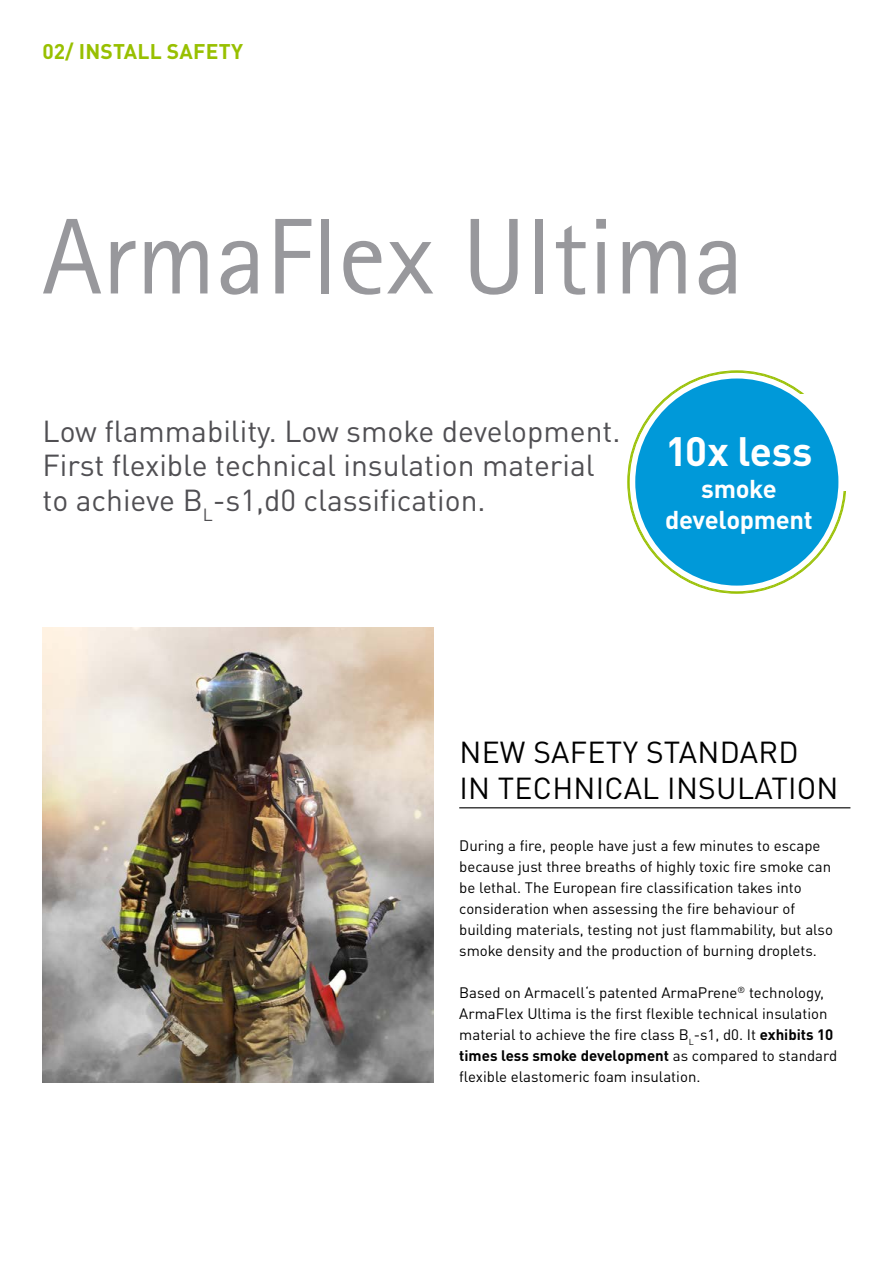
<style>
.page{position:relative;width:893px;height:1263px;background:#fff}
.page>*{position:absolute;margin:0;border:0;box-sizing:border-box;transform-origin:0 0}
.t1{font:108px "Rotis Sans Serif Std";color:#98989c}
.t2{font:700 40.5px "DIN Pro";letter-spacing:-.005em;color:#fff}
.t3{font:30px/34.5px "DIN Pro";color:#504f53}
.t4{font:30px/36px "DIN Pro";letter-spacing:.01em;color:#000}
.t5{font:700 25.5px/31.5px "DIN Pro";letter-spacing:-.015em;color:#fff;text-align:center}
.t6{font:700 21px "DIN Pro";letter-spacing:.01em;color:#98c000}
.t7{font:15px/21px "DIN Pro";color:#000}
.s1{font-weight:700}
</style>
<div class="page">
<svg style="left:628px;top:372px;width:217px;height:220px"></svg>
<div style="left:755px;top:395px;width:95px;height:96px;background:#fff"></div>
<div style="left:635px;top:378px;width:203px;height:208px;background:#0099d9;border-radius:50%"></div>
<img style="left:43px;top:627px;width:391px;height:455px">
<hr style="left:459px;top:807px;width:391px;height:1px;background:#000">
<h3 class="t6" style="left:43px;top:33px;width:202px">02/ INSTALL SAFETY</h3>
<h1 class="t1" style="left:42px;top:193px;width:704px">ArmaFlex Ultima</h1>
<h3 class="t3" style="left:43px;top:411px;width:580px">Low flammability. Low smoke development.<br>First flexible technical insulation material to achieve B<sub>L</sub>-s1,d0 classification.</h3>
<h2 class="t2" style="left:665px;top:418px;width:148px">10x less</h2>
<h3 class="t5" style="left:665px;top:469px;width:149px">smoke development</h3>
<h3 class="t4" style="left:459px;top:731px;width:381px">NEW SAFETY STANDARD<br>IN TECHNICAL INSULATION</h3>
<p class="t7" style="left:459px;top:834px;width:375px">During a fire, people have just a few minutes to escape because just three breaths of highly toxic fire smoke can be lethal. The European fire classification takes into consideration when assessing the fire behaviour of building materials, testing not just flammability, but also smoke density and the production of burning droplets.</p>
<p class="t7" style="left:459px;top:981px;width:379px">Based on Armacell‘s patented ArmaPrene<sup>®</sup> technology, ArmaFlex Ultima is the first flexible technical insulation material to achieve the fire class B<sub>L</sub>-s1, d0. It <span class="s1">exhibits 10 times less smoke development</span> as compared to standard flexible elastomeric foam insulation.</p>
</div>
